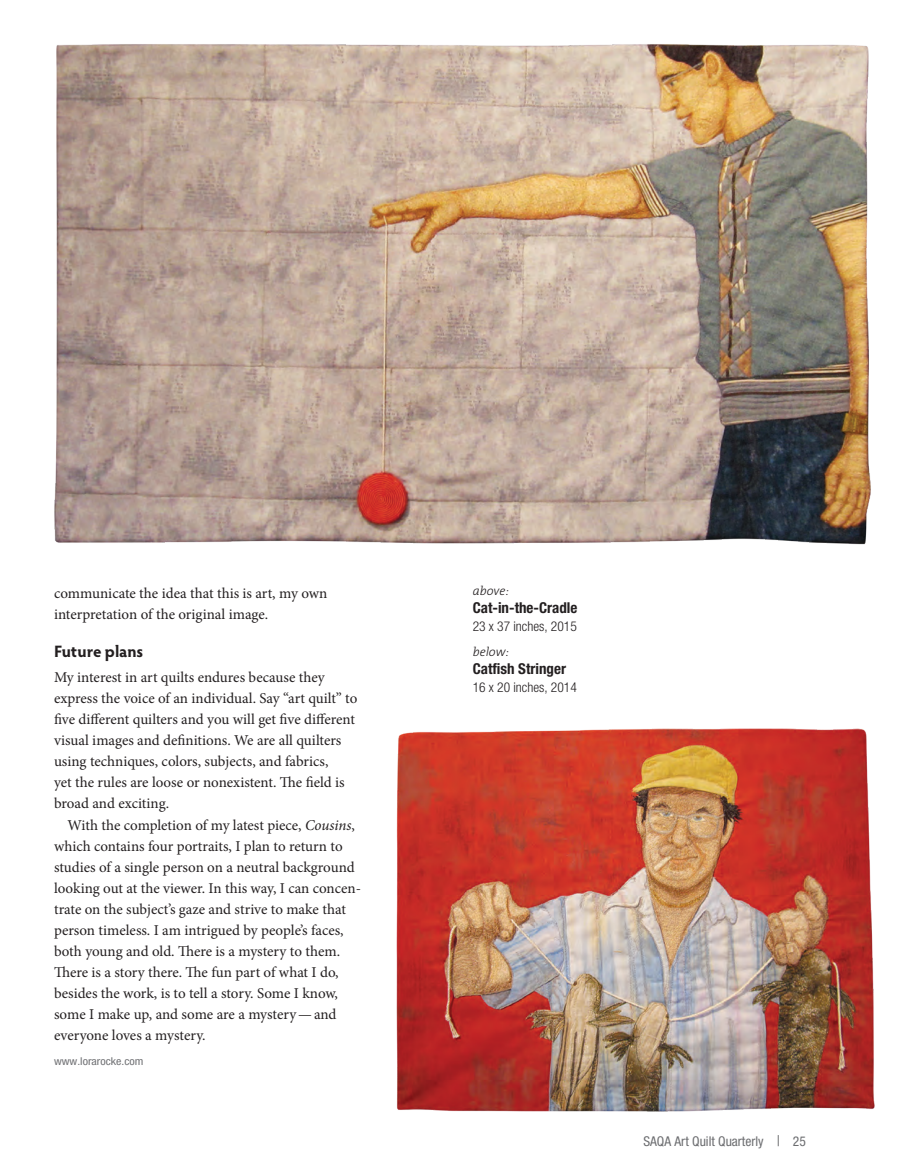
<style>
.page{position:relative;width:905px;height:1175px;background:#fff}
.page>*{position:absolute;margin:0;border:0;box-sizing:border-box;transform-origin:0 0}
._2___Subhead_-_AQC{font:700 16.5px "Hypatia Sans Pro";letter-spacing:-.005em;color:#231f20}
._1___Body_copy_inden{font:15px/21px "Minion Pro";color:#231f20}
._1___Body_copy_no_in{font:15px/21px "Minion Pro";color:#231f20}
._7__photo_caption_ti{font:700 condensed 15px "Helvetica Neue";color:#231f20}
._7__photo_caption_AQ{font:300 condensed 13.5px "Helvetica Neue";color:#231f20}
.t1{font:condensed 13.5px "Helvetica Neue";color:#6c6d70}
._7__photo_caption_ti-2{font:italic 300 12.75px "The Mix B3";color:#231f20}
.Artist_to_watch_-_we{font:condensed 10.8px "Helvetica Neue";color:#717275;scale:1.11 1}
.s1{font-style:italic}
.s2{font-size:15px}
</style>
<div class="page">
<img style="left:54px;top:44px;width:817px;height:501px">
<img style="left:396px;top:728px;width:479px;height:384px">
<p class="_1___Body_copy_inden" style="left:54px;top:583px;width:275px">communicate the idea that this is art, my own interpretation of the original image.</p>
<p class="_2___Subhead_-_AQC" style="left:54px;top:639px;width:91px">Future plans</p>
<p class="_1___Body_copy_no_in" style="left:54px;top:667px;width:305px">My interest in art quilts endures because they express the voice of an individual. Say “art quilt” to five different quilters and you will get five different visual images and definitions. We are all quilters using techniques, colors, subjects, and fabrics,<br>yet the rules are loose or nonexistent. The field is broad and exciting.</p>
<p class="_1___Body_copy_inden" style="left:54px;top:814px;width:308px;text-indent:14px">With the completion of my latest piece, <span class="s1">Cousins</span>, which contains four portraits, I plan to return to studies of a single person on a neutral background looking out at the viewer. In this way, I can concen&shy;trate on the subject’s gaze and strive to make that person timeless. I am intrigued by people’s faces, both young and old. There is a mystery to them.<br>There is a story there. The fun part of what I do, besides the work, is to tell a story. Some I know, some I make up, and some are a mystery—and everyone loves a mystery.</p>
<p class="Artist_to_watch_-_we" style="left:54px;top:1055px;width:82px">www.lorarocke.com</p>
<p class="_7__photo_caption_ti-2" style="left:472px;top:583px;width:38px">above:</p>
<p class="_7__photo_caption_ti" style="left:473px;top:598px;width:106px">Cat-in-the-Cradle</p>
<p class="_7__photo_caption_AQ" style="left:472px;top:618px;width:106px">23 x 37 inches, 2015</p>
<p class="_7__photo_caption_ti-2" style="left:472px;top:645px;width:38px">below:</p>
<p class="_7__photo_caption_ti" style="left:472px;top:659px;width:95px">Catfish Stringer</p>
<p class="_7__photo_caption_AQ" style="left:472px;top:679px;width:106px">16 x 20 inches, 2014</p>
<p class="t1" style="left:643px;top:1133px;width:164px">SAQA Art Quilt Quarterly <span class="s2">|</span> 25</p>
</div>
